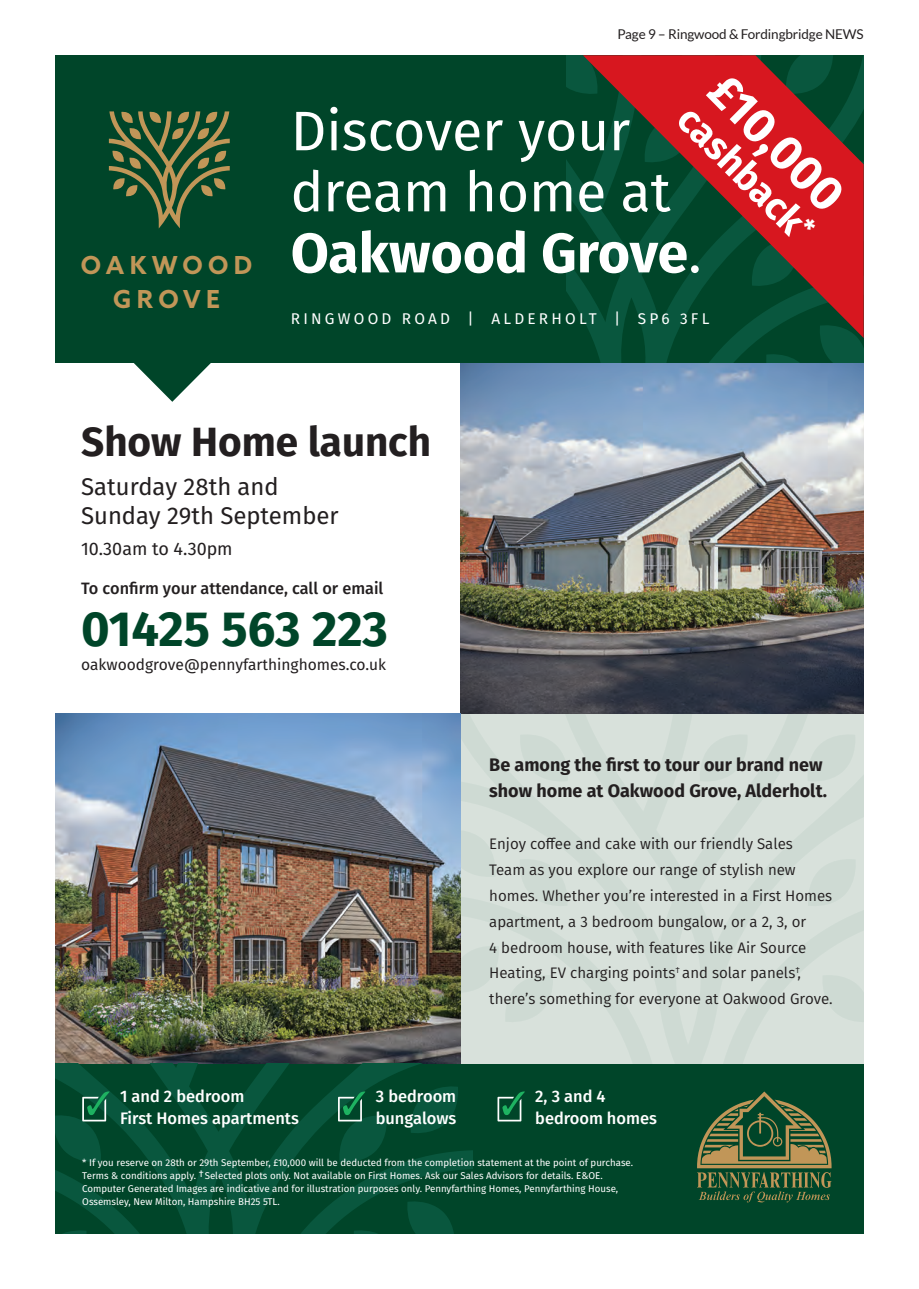
<style>
.page{position:relative;width:919px;height:1289px;background:#fff}
.page>*{position:absolute;margin:0;border:0;box-sizing:border-box;transform-origin:0 0}
.t1{font:55.65px/61.1px "Fira Sans";color:#fff}
.t2{font:700 49.35px "Fira Sans";color:#004529}
.t3{font:700 48.15px "Fira Sans";color:#fff}
.t4{font:700 40.8px "Fira Sans";color:#231f20}
.t5{font:700 38.25px "Fira Sans";color:#fff}
.t6{font:700 24.9px/34px "Azo Sans";letter-spacing:.22em;color:#c19658;text-align:center}
.t7{font:24.15px/29px "Fira Sans";color:#231f20}
.t8{font:700 18.15px/26px "Fira Sans";color:#231f20}
.t9{font:18.15px "Fira Sans";color:#231f20}
.t10{font:500 16.65px/21.1px "Fira Sans";color:#fff}
.t11{font:500 16.5px "Fira Sans";color:#231f20}
.t12{font:15.75px "Fira Sans";color:#231f20}
.t13{font:15.45px "Fira Sans";letter-spacing:.21em;color:#fff}
.t14{font:15.15px/26px "Fira Sans";color:#231f20}
.t15{font:13.5px "Lato";letter-spacing:-.01em;color:#231f20}
.t16{font:9.75px/12.9px "Fira Sans";color:#fff}
.s1{font-weight:700}
</style>
<div class="page">
<svg style="left:460px;top:713px;width:403px;height:350px;background:#d3ddd7"></svg>
<img style="left:460px;top:362px;width:403px;height:351px">
<img style="left:55px;top:713px;width:405px;height:350px">
<div style="left:55px;top:1063px;width:808px;height:170px;background:#004529"></div>
<svg style="left:697px;top:1091px;width:134px;height:111px"></svg>
<svg style="left:55px;top:1063px;width:418px;height:170px"></svg>
<svg style="left:55px;top:1091px;width:54px;height:73px"></svg>
<svg style="left:337px;top:1091px;width:52px;height:73px"></svg>
<svg style="left:497px;top:1091px;width:27px;height:30px"></svg>
<div style="left:55px;top:55px;width:808px;height:307px;background:#004529"></div>
<svg style="left:566px;top:55px;width:297px;height:307px"></svg>
<svg style="left:109px;top:111px;width:121px;height:117px"></svg>
<svg style="left:583px;top:55px;width:280px;height:283px"></svg>
<svg style="left:133px;top:362px;width:78px;height:40px"></svg>
<p class="t6" style="left:81px;top:247px;width:173px">OAKWOOD<br>GROVE</p>
<h3 class="t15" style="left:617px;top:26px;width:248px">Page 9 – Ringwood &amp; Fordingbridge NEWS</h3>
<p class="t3" style="left:745px;top:54px;width:171px;rotate:45deg">£10,000</p>
<p class="t1" style="left:291px;top:99px;width:412px">Discover your dream home at<br><span class="s1">Oakwood Grove</span>.</p>
<p class="t5" style="left:706px;top:90px;width:175px;rotate:45deg">cashback<sup>*</sup></p>
<p class="t13" style="left:291px;top:307px;width:420px">RINGWOOD ROAD | ALDERHOLT | SP6 3FL</p>
<p class="t4" style="left:81px;top:407px;width:351px">Show Home launch</p>
<p class="t7" style="left:81px;top:471px;width:259px">Saturday 28th and<br>Sunday 29th September</p>
<p class="t9" style="left:81px;top:535px;width:153px">10.30am to 4.30pm</p>
<p class="t11" style="left:81px;top:575px;width:304px">To confirm your attendance, call or email</p>
<p class="t2" style="left:81px;top:587px;width:308px">01425 563 223</p>
<p class="t12" style="left:81px;top:653px;width:306px">oakwoodgrove@pennyfarthinghomes.co.uk</p>
<p class="t8" style="left:489px;top:750px;width:339px">Be among the first to tour our brand new show home at Oakwood Grove, Alderholt.</p>
<p class="t14" style="left:489px;top:830px;width:345px">Enjoy coffee and cake with our friendly Sales Team as you explore our range of stylish new homes. Whether you’re interested in a First Homes apartment, a 3 bedroom bungalow, or a 2, 3, or<br>4 bedroom house, with features like Air Source Heating, EV charging points<sup>†</sup> and solar panels<sup>†</sup>, there’s something for everyone at Oakwood Grove.</p>
<p class="t10" style="left:120px;top:1085px;width:180px">1 and 2 bedroom<br>First Homes apartments</p>
<p class="t10" style="left:376px;top:1085px;width:82px">3 bedroom bungalows</p>
<p class="t10" style="left:535px;top:1085px;width:123px">2, 3 and 4 bedroom homes</p>
<p class="t16" style="left:82px;top:1155px;width:552px">* If you reserve on 28th or 29th September, £10,000 will be deducted from the completion statement at the point of purchase.<br>Terms &amp; conditions apply. †Selected plots only. Not available on First Homes. Ask our Sales Advisors for details. E&amp;OE.<br>Computer Generated Images are indicative and for illustration purposes only. Pennyfarthing Homes, Pennyfarthing House, Ossemsley, New Milton, Hampshire BH25 5TL.</p>
</div>
